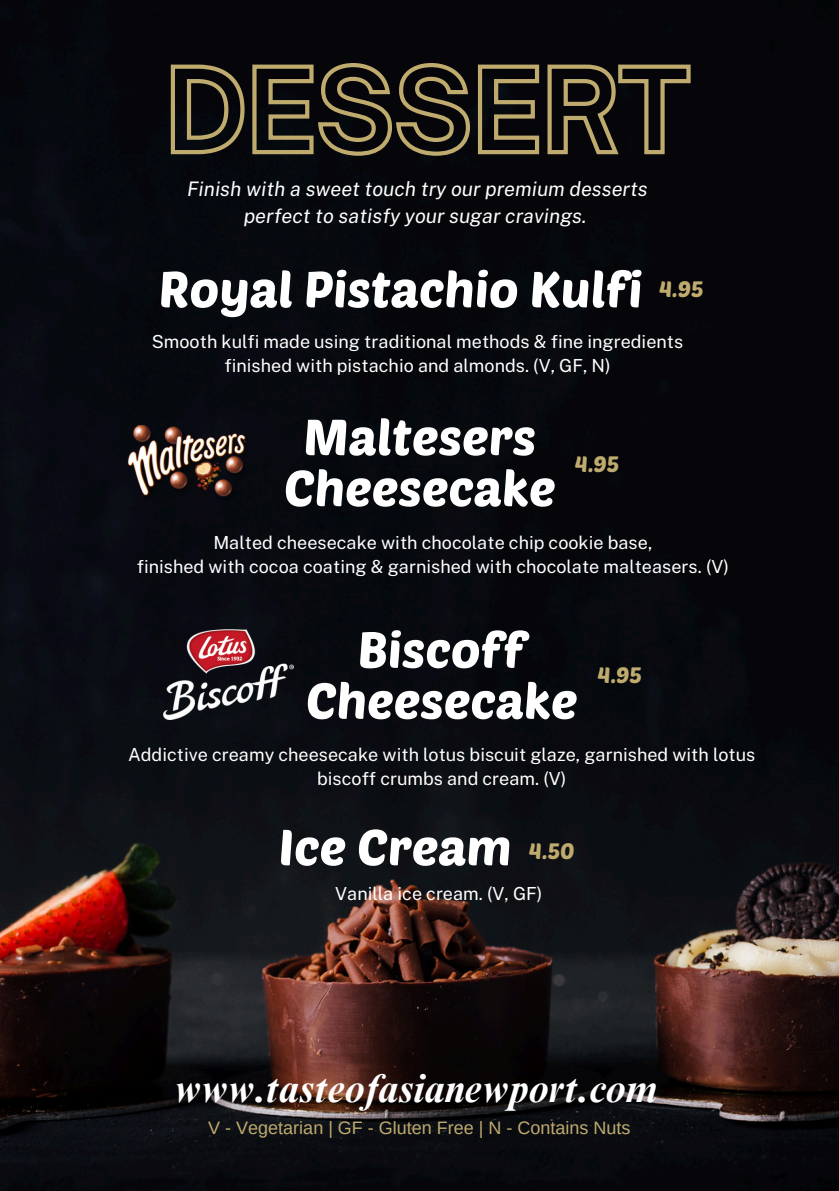
<style>
.page{position:relative;width:839px;height:1191px;background:#fff}
.page>*{position:absolute;margin:0;border:0;box-sizing:border-box;transform-origin:0 0}
.t1{font:50px "Poetsen One";color:#fff}
.t2{font:italic 700 40px "Times NRMT Pro";color:#fff}
.t3{font:22px "Poetsen One";color:#bfab6e}
.t4{font:italic 20px/27px "Public Sans";color:#fff;text-align:center}
.t5{font:18px/24px "Public Sans";color:#fff;text-align:center}
.t6{font:18px "Arimo";color:#bfab6e}
</style>
<div class="page">
<img style="left:0;top:0;width:838px;height:1191px">
<img style="left:163px;top:629px;width:131px;height:90px">
<img style="left:123px;top:425px;width:131px;height:75px">
<svg style="left:169px;top:61px;width:523px;height:97px"></svg>
<p class="t4" style="left:187px;top:175px;width:462px">Finish with a sweet touch try our premium desserts perfect to satisfy your sugar cravings.</p>
<h4 class="t1" style="left:159px;top:257px;width:485px">Royal Pistachio Kulfi</h4>
<p class="t5" style="left:152px;top:330px;width:533px">Smooth kulfi made using traditional methods &amp; fine ingredients</p>
<p class="t5" style="left:224px;top:354px;width:388px">finished with pistachio and almonds. (V, GF, N)</p>
<h2 class="t3" style="left:659px;top:275px;width:46px">4.95</h2>
<p class="t1" style="left:303px;top:405px;width:234px">Maltesers</p>
<h2 class="t1" style="left:284px;top:456px;width:273px">Cheesecake</h2>
<p class="t3" style="left:575px;top:450px;width:46px">4.95</p>
<p class="t5" style="left:213px;top:531px;width:440px">Malted cheesecake with chocolate chip cookie base,</p>
<p class="t5" style="left:137px;top:555px;width:593px">finished with cocoa coating &amp; garnished with chocolate malteasers. (V)</p>
<h3 class="t1" style="left:357px;top:618px;width:170px">Biscoff</h3>
<p class="t1" style="left:306px;top:669px;width:273px">Cheesecake</p>
<p class="t3" style="left:597px;top:661px;width:46px">4.95</p>
<p class="t5" style="left:128px;top:743px;width:628px">Addictive creamy cheesecake with lotus biscuit glaze, garnished with lotus biscoff crumbs and cream. (V)</p>
<h4 class="t1" style="left:278px;top:815px;width:235px">Ice Cream</h4>
<p class="t5" style="left:335px;top:881px;width:209px">Vanilla ice cream. (V, GF)</p>
<p class="t3" style="left:529px;top:837px;width:47px">4.50</p>
<h4 class="t2" style="left:174px;top:1074px;width:483px">www.tasteofasianewport.com</h4>
<h4 class="t6" style="left:208px;top:1118px;width:424px">V - Vegetarian | GF - Gluten Free | N - Contains Nuts</h4>
</div>
